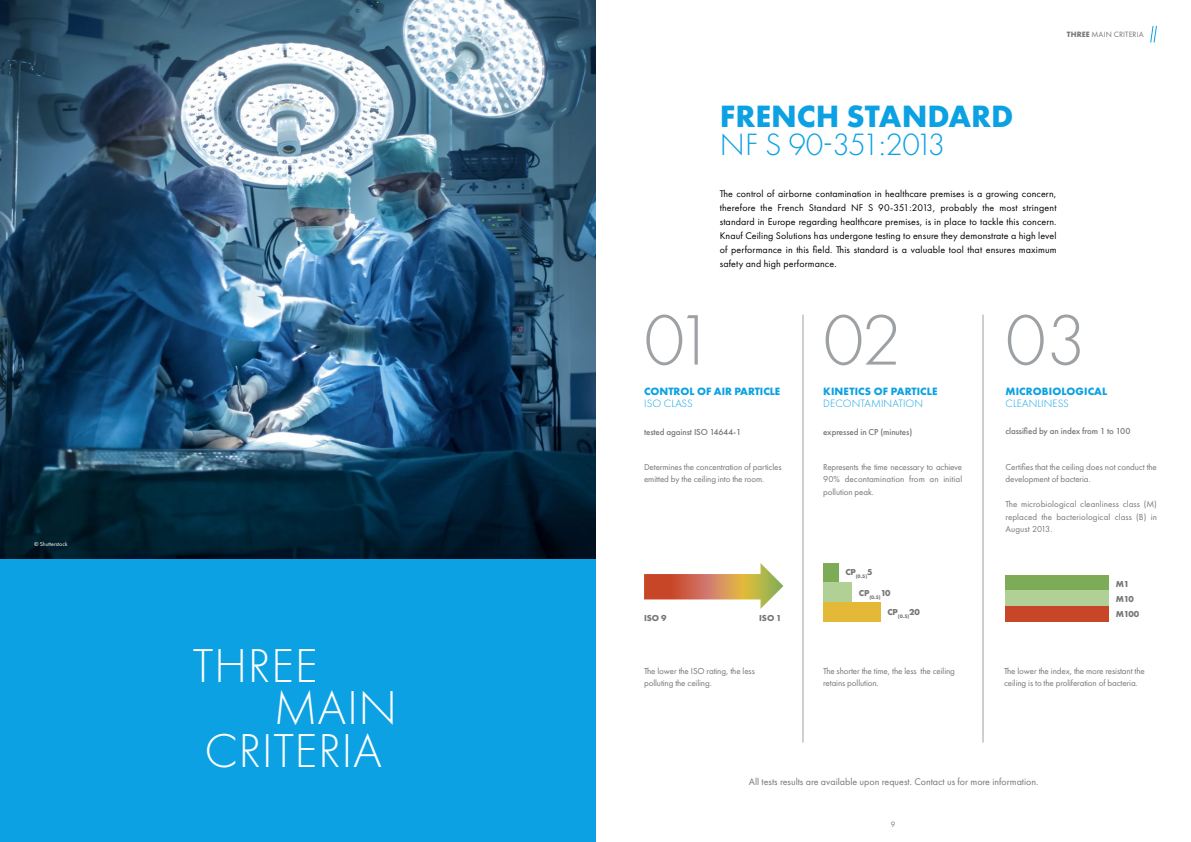
<style>
.page{position:relative;width:1191px;height:842px;background:#fff}
.page>*{position:absolute;margin:0;border:0;box-sizing:border-box;transform-origin:0 0}
.t1{font:300 74px "Futura PT";color:#9da1a4}
.t2{font:300 49.4px "Futura PT";letter-spacing:.01em;color:#fff}
.t3{font:700 32px "Futura PT";color:#0ba1e2}
.t4{font:300 32px "Futura PT";letter-spacing:-.045em;color:#0ba1e2}
.t5{font:700 11px "Futura PT";letter-spacing:.01em;color:#0ba1e2}
.t6{font:300 11px "Futura PT";letter-spacing:.01em;color:#0ba1e2}
.t7{font:10px/14px "Futura PT";letter-spacing:.01em;color:#000;text-align:justify}
.t8{font:10px "Futura PT";color:#777}
.t9{font:9px/12.5px "Futura PT";letter-spacing:-.01em;color:#777}
.t10{font:500 9px "Futura PT";letter-spacing:-.01em;color:#777}
.t11{font:700 9px/14.7px "Futura PT";letter-spacing:-.01em;color:#777}
.t12{font:8px "Futura PT";letter-spacing:.01em;color:#777}
.t13{font:6px "Futura PT";color:#fff}
.t14{font:700 5.2px "Futura PT";color:#777}
.s1{font-weight:700}
</style>
<div class="page">
<svg style="left:1150px;top:26px;width:7px;height:17px"></svg>
<img style="left:0;top:0;width:595px;height:560px">
<div style="left:0;top:560px;width:595px;height:282px;background:#0ba1e2"></div>
<hr style="left:802px;top:315px;width:1px;height:428px;background:#9da1a4">
<hr style="left:982px;top:315px;width:1px;height:428px;background:#9da1a4">
<div style="left:823px;top:563px;width:15px;height:19px;background:#7eab56"></div>
<div style="left:1005px;top:575px;width:103px;height:16px;background:#7eab56"></div>
<div style="left:823px;top:582px;width:29px;height:20px;background:#b1d095"></div>
<div style="left:1005px;top:591px;width:103px;height:15px;background:#b1d095"></div>
<div style="left:823px;top:602px;width:57px;height:19px;background:#e4b938"></div>
<div style="left:1005px;top:606px;width:103px;height:15px;background:#c84628"></div>
<svg style="left:644px;top:563px;width:139px;height:46px"></svg>
<p class="t13" style="left:34px;top:540px;width:35px">© Shutterstock</p>
<h2 class="t2" style="left:193px;top:637px;width:126px">THREE</h2>
<h2 class="t2" style="left:273px;top:679px;width:125px">MAIN</h2>
<h2 class="t2" style="left:204px;top:722px;width:179px">CRITERIA</h2>
<p class="t12" style="left:1066px;top:30px;width:78px"><span class="s1">THREE</span> MAIN CRITERIA</p>
<h3 class="t3" style="left:720px;top:95px;width:295px">FRENCH STANDARD</h3>
<h3 class="t4" style="left:720px;top:126px;width:227px">NF S 90-351:2013</h3>
<p class="t7" style="left:720px;top:186px;width:338px">The control of airborne contamination in healthcare premises is a growing concern, therefore the French Standard NF S 90-351:2013, probably the most stringent standard in Europe regarding healthcare premises, is in place to tackle this concern.<br>Knauf Ceiling Solutions has undergone testing to ensure they demonstrate a high level of performance in this field. This standard is a valuable tool that ensures maximum safety and high performance.</p>
<h1 class="t1" style="left:644px;top:298px;width:72px">01</h1>
<h1 class="t1" style="left:823px;top:298px;width:80px">02</h1>
<h1 class="t1" style="left:1005px;top:298px;width:83px">03</h1>
<p class="t5" style="left:644px;top:384px;width:138px">CONTROL OF AIR PARTICLE</p>
<p class="t6" style="left:644px;top:397px;width:50px">ISO CLASS</p>
<p class="t5" style="left:823px;top:384px;width:116px">KINETICS OF PARTICLE</p>
<p class="t6" style="left:823px;top:397px;width:101px">DECONTAMINATION</p>
<p class="t5" style="left:1005px;top:384px;width:103px">MICROBIOLOGICAL</p>
<p class="t6" style="left:1005px;top:397px;width:65px">CLEANLINESS</p>
<p class="t10" style="left:644px;top:426px;width:99px">tested against ISO 14644-1</p>
<p class="t10" style="left:823px;top:426px;width:91px">expressed in CP (minutes)</p>
<p class="t10" style="left:1005px;top:425px;width:126px">classified by an index from 1 to 100</p>
<p class="t9" style="left:1005px;top:460px;width:153px">Certifies that the ceiling does not conduct the development of bacteria.</p>
<p class="t9" style="left:1005px;top:498px;width:153px;text-align:justify">The microbiological cleanliness class (M) replaced the bacteriological class (B) in August 2013.</p>
<p class="t9" style="left:644px;top:460px;width:139px">Determines the concentration of particles emitted by the ceiling into the room.</p>
<p class="t9" style="left:823px;top:460px;width:140px;text-align:justify">Represents the time necessary to achieve 90% decontamination from an initial pollution peak.</p>
<p class="t11" style="left:644px;top:610px;width:24px">ISO 9</p>
<p class="t11" style="left:759px;top:610px;width:24px">ISO 1</p>
<p class="t14" style="left:845px;top:572px;width:29px"><sup>CP</sup>(0.5)<sup>5</sup></p>
<p class="t14" style="left:859px;top:593px;width:33px"><sup>CP</sup>(0.5)<sup>10</sup></p>
<p class="t14" style="left:887px;top:613px;width:34px"><sup>CP</sup>(0.5)<sup>20</sup></p>
<p class="t11" style="left:1115px;top:577px;width:25px">M1<br>M10<br>M100</p>
<p class="t9" style="left:644px;top:664px;width:112px">The lower the ISO rating, the less polluting the ceiling.</p>
<p class="t9" style="left:823px;top:664px;width:133px">The shorter the time, the less the ceiling retains pollution.</p>
<p class="t9" style="left:1004px;top:664px;width:142px">The lower the index, the more resistant the ceiling is to the proliferation of bacteria.</p>
<p class="t8" style="left:749px;top:775px;width:291px">All tests results are available upon request. Contact us for more information.</p>
<p class="t12" style="left:891px;top:819px;width:6px">9</p>
</div>
